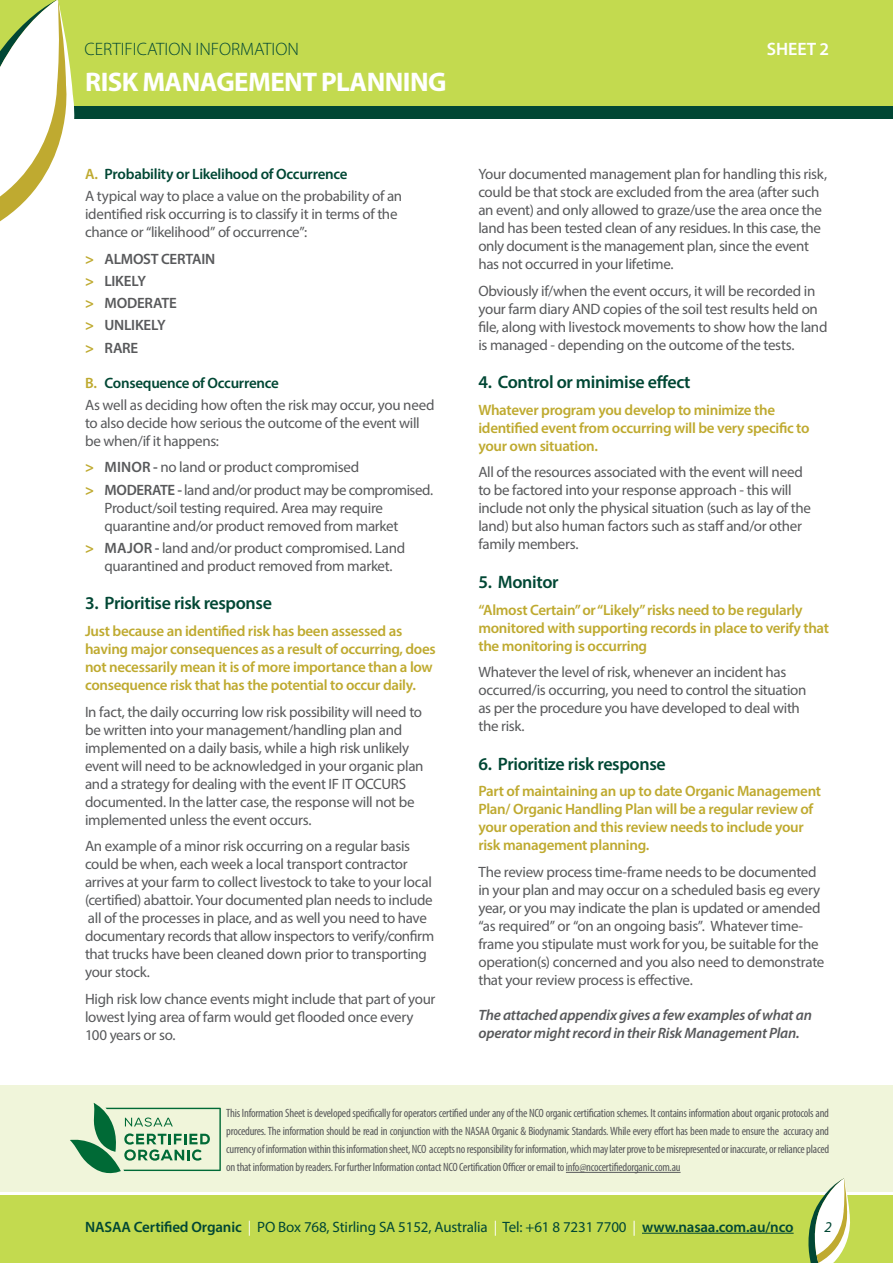
<style>
.page{position:relative;width:893px;height:1263px;background:#fff}
.page>*{position:absolute;margin:0;border:0;box-sizing:border-box;transform-origin:0 0}
.t1{font:700 27px "Myriad Pro";letter-spacing:-.02em;color:#fff}
.t2{font:600 18px "Myriad Pro";letter-spacing:-.02em;color:#014734}
.t3{font:300 18px "Myriad Pro";color:#014734}
.t4{font:600 18px "Myriad Pro";color:#fff}
.t5{font:15px/18px "Myriad Pro";letter-spacing:-.02em;color:#58595b}
.t6{font:600 15px/18px "Myriad Pro";letter-spacing:-.02em;color:#bfaa30}
.t7{font:15px "Myriad Pro";letter-spacing:-.01em;color:#014734}
.t8{font:italic 600 15px/18px "Myriad Pro";letter-spacing:-.015em;color:#58595b}
.t9{font:600 15px/22.2px "Myriad Pro";letter-spacing:-.015em;color:#58595b}
.t10{font:italic 15px "Myriad Pro";color:#014734}
.t11{font:condensed 12px/18px "Myriad Pro";letter-spacing:-.02em;color:#58595b;text-align:justify}
.s1{font-weight:600;color:#bfaa30}
.s2{font-weight:600;color:#014734}
.s3{font-weight:700;color:#bfaa30}
.s4{font-weight:600}
.s5{color:#fff}
</style>
<div class="page">
<div style="left:0;top:1085px;width:893px;height:106px;background:#f0f5da"></div>
<div style="left:0;top:1195px;width:893px;height:68px;background:#c3da4f"></div>
<div style="left:0;top:0;width:893px;height:115px;background:#c3da4f"></div>
<div style="left:0;top:106px;width:893px;height:13px;background:#014734"></div>
<svg style="left:0;top:0;width:75px;height:222px"></svg>
<svg style="left:804px;top:1178px;width:52px;height:85px"></svg>
<hr style="left:642px;top:1233px;width:152px;height:1px;background:#014734">
<hr style="left:566px;top:1172px;width:115px;height:1px;background:#58595b">
<svg style="left:70px;top:1103px;width:151px;height:71px"></svg>
<p class="t3" style="left:84px;top:38px;width:216px">CERTIFICATION INFORMATION</p>
<h1 class="t1" style="left:85px;top:65px;width:363px">RISK MANAGEMENT PLANNING</h1>
<p class="t5" style="left:85px;top:162px;width:319px;line-height:22.2px"><span class="s1">A.</span> <span class="s2">Probability or Likelihood of Occurrence<br></span>A typical way to place a value on the probability of an</p>
<p class="t5" style="left:85px;top:205px;width:314px">identified risk occurring is to classify it in terms of the chance or “likelihood” of occurrence”:</p>
<p class="t9" style="left:85px;top:247px;width:132px"><span class="s3">&gt;</span> ALMOST CERTAIN <span class="s3">&gt;</span> LIKELY<br><span class="s3">&gt;</span> MODERATE<br><span class="s3">&gt;</span> UNLIKELY<br><span class="s3">&gt;</span> RARE</p>
<p class="t5" style="left:85px;top:371px;width:351px;line-height:22.2px"><span class="s1">B.</span> <span class="s2">Consequence of Occurrence<br></span>As well as deciding how often the risk may occur, you need</p>
<p class="t5" style="left:85px;top:413px;width:336px">to also decide how serious the outcome of the event will be when/if it happens:</p>
<p class="t5" style="left:85px;top:456px;width:350px;line-height:22.4px"><span class="s3">&gt;</span> <span class="s4">MINOR -</span> no land or product compromised<br><span class="s3">&gt;</span> <span class="s4">MODERATE -</span> land and/or product may be compromised.</p>
<p class="t5" style="left:105px;top:498px;width:295px">Product/soil testing required. Area may require quarantine and/or product removed from market</p>
<p class="t5" style="left:85px;top:539px;width:322px;text-align:center"><span class="s3">&gt;</span> <span class="s4">MAJOR -</span> land and/or product compromised. Land quarantined and product removed from market.</p>
<p class="t2" style="left:85px;top:592px;width:188px">3. Prioritise risk response</p>
<p class="t6" style="left:85px;top:622px;width:352px">Just because an identified risk has been assessed as having major consequences as a result of occurring, does not necessarily mean it is of more importance than a low consequence risk that has the potential to occur daily.</p>
<p class="t5" style="left:85px;top:702px;width:340px">In fact, the daily occurring low risk possibility will need to be written into your management/handling plan and implemented on a daily basis, while a high risk unlikely event will need to be acknowledged in your organic plan and a strategy for dealing with the event IF IT OCCURS documented. In the latter case, the response will not be implemented unless the event occurs.</p>
<p class="t5" style="left:85px;top:837px;width:351px">An example of a minor risk occurring on a regular basis could be when, each week a local transport contractor arrives at your farm to collect livestock to take to your local (certified) abattoir. Your documented plan needs to include all of the processes in place, and as well you need to have documentary records that allow inspectors to verify/confirm that trucks have been cleaned down prior to transporting your stock.</p>
<p class="t5" style="left:85px;top:989px;width:352px">High risk low chance events might include that part of your lowest lying area of farm would get flooded once every<br>100 years or so.</p>
<p class="t4" style="left:767px;top:37px;width:64px">SHEET 2</p>
<p class="t5" style="left:478px;top:165px;width:350px">Your documented management plan for handling this risk, could be that stock are excluded from the area (after such an event) and only allowed to graze/use the area once the land has been tested clean of any residues. In this case, the only document is the management plan, since the event has not occurred in your lifetime.</p>
<p class="t5" style="left:478px;top:281px;width:351px">Obviously if/when the event occurs, it will be recorded in your farm diary AND copies of the soil test results held on file, along with livestock movements to show how the land is managed - depending on the outcome of the tests.</p>
<p class="t2" style="left:478px;top:371px;width:214px">4. Control or minimise effect</p>
<p class="t6" style="left:478px;top:400px;width:333px">Whatever program you develop to minimize the identified event from occurring will be very specific to your own situation.</p>
<p class="t5" style="left:478px;top:463px;width:334px">All of the resources associated with the event will need to be factored into your response approach - this will include not only the physical situation (such as lay of the land) but also human factors such as staff and/or other family members.</p>
<p class="t2" style="left:478px;top:570px;width:82px">5. Monitor</p>
<p class="t6" style="left:478px;top:600px;width:352px">“Almost Certain” or “Likely” risks need to be regularly monitored with supporting records in place to verify that the monitoring is occurring</p>
<p class="t5" style="left:478px;top:663px;width:330px">Whatever the level of risk, whenever an incident has occurred/is occurring, you need to control the situation as per the procedure you have developed to deal with the risk.</p>
<p class="t2" style="left:478px;top:752px;width:189px">6. Prioritize risk response</p>
<p class="t6" style="left:478px;top:782px;width:344px">Part of maintaining an up to date Organic Management Plan/ Organic Handling Plan will be a regular review of your operation and this review needs to include your risk management planning.</p>
<p class="t5" style="left:478px;top:862px;width:348px">The review process time-frame needs to be documented in your plan and may occur on a scheduled basis eg every year, or you may indicate the plan is updated or amended “as required” or “on an ongoing basis”. Whatever time&shy;frame you stipulate must work for you, be suitable for the operation(s) concerned and you also need to demonstrate that your review process is effective.</p>
<p class="t8" style="left:478px;top:1005px;width:335px">The attached appendix gives a few examples of what an operator might record in their Risk Management Plan.</p>
<p class="t11" style="left:226px;top:1104px;width:604px">This Information Sheet is developed specifically for operators certified under any of the NCO organic certification schemes. It contains information about organic protocols and procedures. The information should be read in conjunction with the NASAA Organic &amp; Biodynamic Standards. While every effort has been made to ensure the accuracy and currency of information within this information sheet, NCO accepts no responsibility for information, which may later prove to be misrepresented or inaccurate, or reliance placed on that information by readers. For further Information contact NCO Certification Officer or email to info@ncocertifiedorganic.com.au</p>
<p class="t7" style="left:85px;top:1217px;width:710px"><span class="s4">NASAA Certified Organic</span> <span class="s5">|</span> PO Box 768, Stirling SA 5152, Australia <span class="s5">|</span> Tel: +61 8 7231 7700 <span class="s5">|</span> <span class="s4">www.nasaa.com.au/nco</span></p>
<p class="t10" style="left:824px;top:1217px;width:9px">2</p>
</div>
